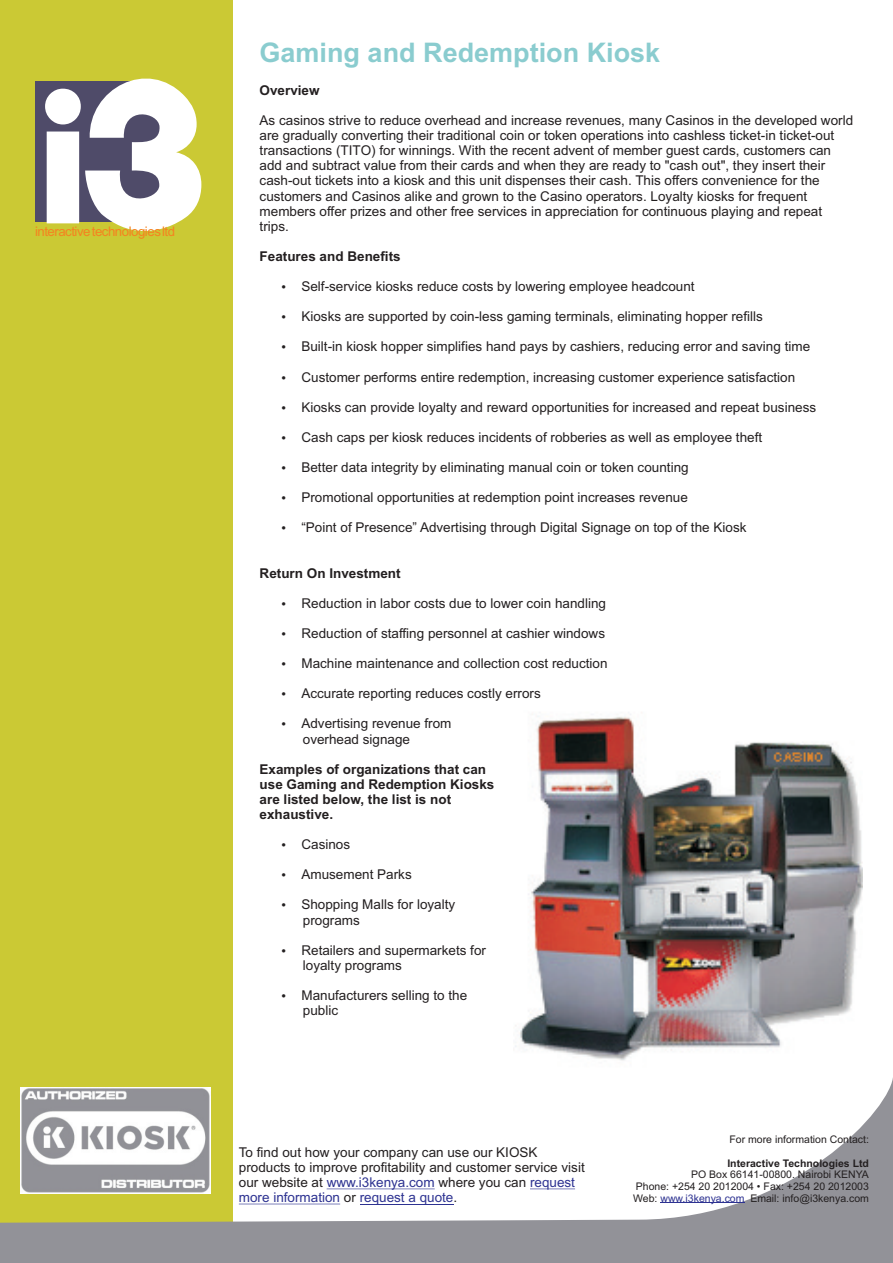
<style>
.page{position:relative;width:893px;height:1263px;background:#fff}
.page>*{position:absolute;margin:0;border:0;box-sizing:border-box;transform-origin:0 0}
.t1{font:700 27px "Arial";color:#8acccf}
.t2{font:13.5px/15.1px "Arial";color:#231f20}
.t3{font:700 13.5px/15.1px "Arial";color:#231f20}
.t4{font:13.2px "Arial";letter-spacing:-.035em;color:#f58220}
.t5{font:10.5px/11.7px "Arial";color:#231f20;text-align:justify}
.t6{font:700 10.5px "Arial";color:#231f20}
.s1{color:#2d3291}
</style>
<div class="page">
<div style="left:0;top:0;width:233px;height:1262px;background:#cbc934"></div>
<svg style="left:0;top:1078px;width:893px;height:185px"></svg>
<hr style="left:327px;top:1188px;width:108px;height:1px;background:#2d3291">
<hr style="left:530px;top:1188px;width:45px;height:1px;background:#2d3291">
<hr style="left:239px;top:1204px;width:101px;height:1px;background:#2d3291">
<hr style="left:360px;top:1204px;width:93px;height:1px;background:#2d3291">
<hr style="left:660px;top:1203px;width:84px;height:1px;background:#2d3291">
<img style="left:21px;top:1088px;width:189px;height:105px">
<div style="left:35px;top:82px;width:126px;height:140px;background:#4f4b69"></div>
<svg style="left:45px;top:78px;width:156px;height:153px"></svg>
<img style="left:515px;top:714px;width:348px;height:347px">
<p class="t4" style="left:35px;top:226px;width:142px">interactive technologies ltd</p>
<h1 class="t1" style="left:260px;top:42px;width:402px">Gaming and Redemption Kiosk</h1>
<p class="t3" style="left:260px;top:84px;width:62px">Overview</p>
<p class="t2" style="left:260px;top:114px;width:595px">As casinos strive to reduce overhead and increase revenues, many Casinos in the developed world are gradually converting their traditional coin or token operations into cashless ticket-in ticket-out transactions (TITO) for winnings. With the recent advent of member guest cards, customers can add and subtract value from their cards and when they are ready to "cash out", they insert their cash-out tickets into a kiosk and this unit dispenses their cash. This offers convenience for the customers and Casinos alike and grown to the Casino operators. Loyalty kiosks for frequent members offer prizes and other free services in appreciation for continuous playing and repeat trips.</p>
<p class="t3" style="left:260px;top:250px;width:143px">Features and Benefits</p>
<p class="t2" style="left:301px;top:280px;width:395px">Self-service kiosks reduce costs by lowering employee headcount</p>
<p class="t2" style="left:301px;top:310px;width:463px">Kiosks are supported by coin-less gaming terminals, eliminating hopper refills</p>
<p class="t2" style="left:301px;top:340px;width:510px">Built-in kiosk hopper simplifies hand pays by cashiers, reducing error and saving time</p>
<p class="t2" style="left:301px;top:370px;width:495px">Customer performs entire redemption, increasing customer experience satisfaction</p>
<p class="t2" style="left:301px;top:401px;width:516px">Kiosks can provide loyalty and reward opportunities for increased and repeat business</p>
<p class="t2" style="left:301px;top:431px;width:462px">Cash caps per kiosk reduces incidents of robberies as well as employee theft</p>
<p class="t2" style="left:301px;top:461px;width:389px">Better data integrity by eliminating manual coin or token counting</p>
<p class="t2" style="left:301px;top:491px;width:388px">Promotional opportunities at redemption point increases revenue</p>
<p class="t2" style="left:301px;top:521px;width:446px">“Point of Presence” Advertising through Digital Signage on top of the Kiosk</p>
<p class="t3" style="left:260px;top:566px;width:143px">Return On Investment</p>
<p class="t2" style="left:301px;top:597px;width:306px">Reduction in labor costs due to lower coin handling</p>
<p class="t2" style="left:301px;top:627px;width:305px">Reduction of staffing personnel at cashier windows</p>
<p class="t2" style="left:301px;top:657px;width:308px">Machine maintenance and collection cost reduction</p>
<p class="t2" style="left:301px;top:687px;width:241px">Accurate reporting reduces costly errors</p>
<p class="t2" style="left:301px;top:717px;width:152px">Advertising revenue from overhead signage</p>
<p class="t3" style="left:260px;top:763px;width:236px">Examples of organizations that can use Gaming and Redemption Kiosks are listed below, the list is not exhaustive.</p>
<p class="t2" style="left:301px;top:838px;width:50px">Casinos</p>
<p class="t2" style="left:301px;top:868px;width:112px">Amusement Parks</p>
<p class="t2" style="left:301px;top:898px;width:155px">Shopping Malls for loyalty programs</p>
<p class="t2" style="left:301px;top:944px;width:186px">Retailers and supermarkets for loyalty programs</p>
<p class="t2" style="left:301px;top:989px;width:167px">Manufacturers selling to the public</p>
<p class="t2" style="left:239px;top:1146px;width:347px">To find out how your company can use our KIOSK products to improve profitability and customer service visit our website at <span class="s1">www.i3kenya.com</span> where you can <span class="s1">request more information</span> or <span class="s1">request a quote</span>.</p>
<p class="t5" style="left:729px;top:1134px;width:141px">For more information Contact:</p>
<p class="t6" style="left:727px;top:1159px;width:143px">Interactive Technologies Ltd</p>
<p class="t5" style="left:633px;top:1170px;width:237px;text-indent:58px">PO Box 66141-00800. Nairobi KENYA Phone: +254 20 2012004 • Fax: +254 20 2012003<br>Web: <span class="s1">www.i3kenya.com</span> Email: info@i3kenya.com</p>
</div>
